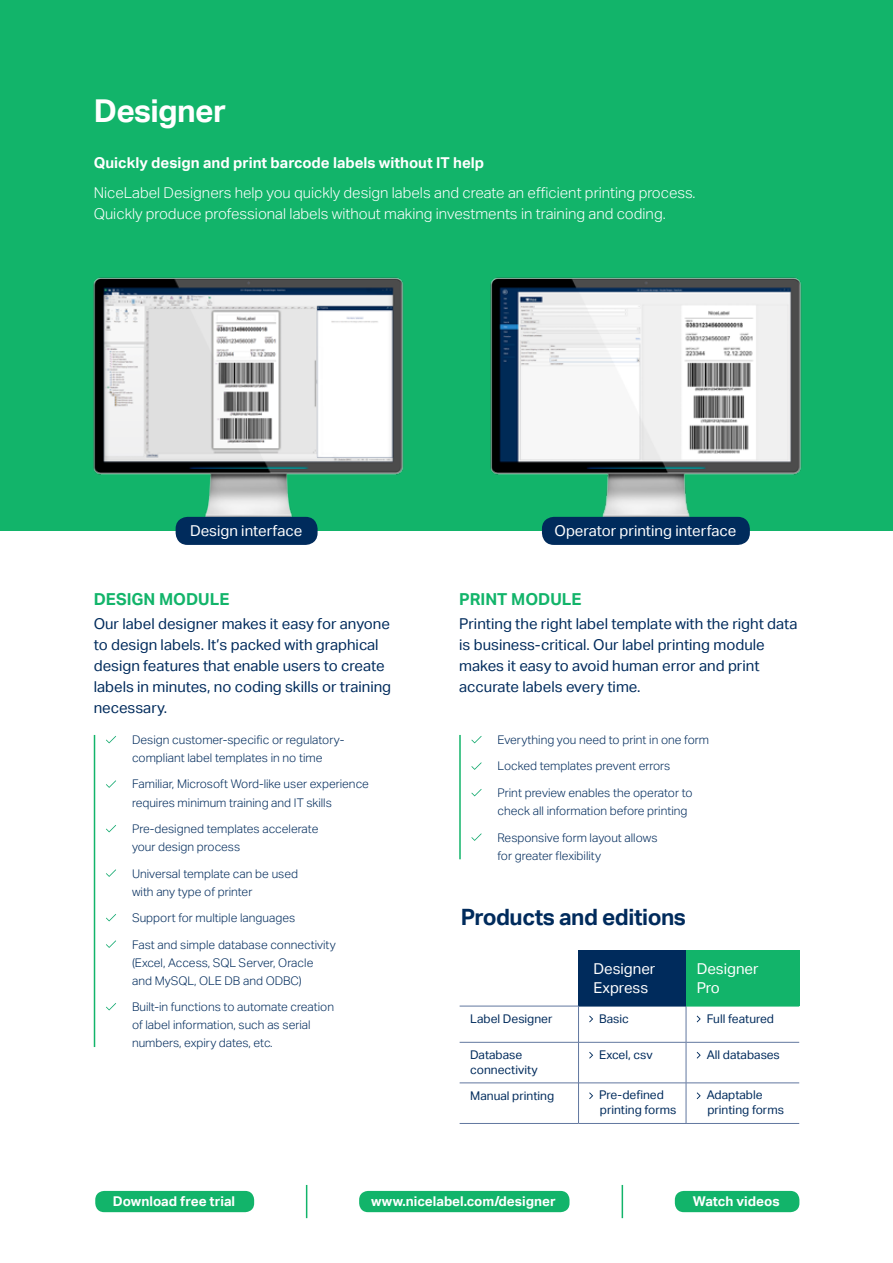
<style>
.page{position:relative;width:893px;height:1263px;background:#fff}
.page>*{position:absolute;margin:0;border:0;box-sizing:border-box;transform-origin:0 0}
.t1{font:700 31.5px "Aktiv Grotesk";color:#fff}
.t2{font:700 22.5px "Aktiv Grotesk";letter-spacing:-.02em;color:#002b5c}
.t3{font:700 16.5px "Aktiv Grotesk";color:#12b46a}
.t4{font:15px/21px "Aktiv Grotesk";color:#002b5c}
.t5{font:300 15px/21px "Aktiv Grotesk";color:#fff}
.t6{font:15px/19.5px "Aktiv Grotesk";color:#fff}
.t7{font:700 15px "Aktiv Grotesk";color:#fff}
.t8{font:700 13.5px "Aktiv Grotesk";color:#fff}
.t9{font:300 12px/18px "Aktiv Grotesk";color:#002b5c}
.t10{font:12px/15px "Aktiv Grotesk";color:#002b5c}
</style>
<div class="page">
<div style="left:0;top:0;width:893px;height:531px;background:#12b46a"></div>
<hr style="left:94px;top:735px;width:1px;height:312px;background:#12b46a">
<hr style="left:459px;top:735px;width:2px;height:124px;background:#12b46a">
<hr style="left:306px;top:1185px;width:1px;height:33px;background:#12b46a">
<hr style="left:622px;top:1185px;width:1px;height:33px;background:#12b46a">
<div style="left:95px;top:1191px;width:159px;height:21px;background:#12b46a;border-radius:9px"></div>
<div style="left:675px;top:1191px;width:124px;height:21px;background:#12b46a;border-radius:9px"></div>
<div style="left:359px;top:1191px;width:210px;height:21px;background:#12b46a;border-radius:9px"></div>
<div style="left:578px;top:950px;width:108px;height:56px;background:#002b5c"></div>
<div style="left:686px;top:950px;width:113px;height:56px;background:#12b46a"></div>
<hr style="left:460px;top:1006px;width:119px;height:1px;background:#62779f">
<hr style="left:460px;top:1042px;width:118px;height:1px;background:#62779f">
<hr style="left:579px;top:1042px;width:107px;height:1px;background:#62779f">
<hr style="left:686px;top:1042px;width:113px;height:1px;background:#62779f">
<hr style="left:460px;top:1082px;width:118px;height:1px;background:#62779f">
<hr style="left:579px;top:1082px;width:107px;height:1px;background:#62779f">
<hr style="left:686px;top:1082px;width:113px;height:1px;background:#62779f">
<hr style="left:460px;top:1123px;width:118px;height:1px;background:#62779f">
<hr style="left:578px;top:1123px;width:108px;height:1px;background:#62779f">
<hr style="left:686px;top:1123px;width:113px;height:1px;background:#62779f">
<hr style="left:578px;top:1006px;width:1px;height:36px;background:#62779f">
<hr style="left:578px;top:1042px;width:1px;height:41px;background:#62779f">
<hr style="left:578px;top:1083px;width:1px;height:40px;background:#62779f">
<hr style="left:686px;top:1006px;width:1px;height:36px;background:#62779f">
<hr style="left:686px;top:1042px;width:1px;height:41px;background:#62779f">
<hr style="left:686px;top:1083px;width:1px;height:40px;background:#62779f">
<hr style="left:579px;top:1006px;width:107px;height:1px;background:#002b5c">
<hr style="left:686px;top:1006px;width:113px;height:1px;background:#12b46a">
<svg style="left:589px;top:1015px;width:4px;height:7px"></svg>
<svg style="left:697px;top:1015px;width:4px;height:7px"></svg>
<svg style="left:589px;top:1052px;width:4px;height:6px"></svg>
<svg style="left:697px;top:1052px;width:4px;height:6px"></svg>
<svg style="left:589px;top:1092px;width:4px;height:7px"></svg>
<svg style="left:697px;top:1092px;width:4px;height:7px"></svg>
<img style="left:490px;top:277px;width:312px;height:261px">
<img style="left:93px;top:277px;width:311px;height:262px">
<div style="left:542px;top:517px;width:208px;height:28px;background:#002b5c;border-radius:12px"></div>
<div style="left:176px;top:517px;width:142px;height:28px;background:#002b5c;border-radius:12px"></div>
<h1 class="t1" style="left:94px;top:93px;width:134px">Designer</h1>
<p class="t7" style="left:94px;top:154px;width:392px">Quickly design and print barcode labels without IT help</p>
<p class="t5" style="left:94px;top:182px;width:603px">NiceLabel Designers help you quickly design labels and create an efficient printing process.<br>Quickly produce professional labels without making investments in training and coding.</p>
<p class="t6" style="left:190px;top:521px;width:114px">Design interface</p>
<p class="t6" style="left:554px;top:521px;width:183px">Operator printing interface</p>
<h3 class="t3" style="left:94px;top:590px;width:137px">Design module</h3>
<p class="t4" style="left:94px;top:613px;width:299px">Our label designer makes it easy for anyone to design labels. It’s packed with graphical design features that enable users to create labels in minutes, no coding skills or training necessary.</p>
<p class="t9" style="left:132px;top:731px;width:214px">Design customer-specific or regulatory&shy;compliant label templates in no time</p>
<p class="t9" style="left:132px;top:775px;width:238px">Familiar, Microsoft Word-like user experience requires minimum training and IT skills</p>
<p class="t9" style="left:132px;top:820px;width:188px">Pre-designed templates accelerate your design process</p>
<p class="t9" style="left:132px;top:864px;width:168px">Universal template can be used with any type of printer</p>
<p class="t9" style="left:132px;top:909px;width:165px">Support for multiple languages</p>
<p class="t9" style="left:132px;top:935px;width:205px">Fast and simple database connectivity (Excel, Access, SQL Server, Oracle and MySQL, OLE DB and ODBC)</p>
<p class="t9" style="left:132px;top:998px;width:204px">Built-in functions to automate creation of label information, such as serial numbers, expiry dates, etc.</p>
<h3 class="t3" style="left:459px;top:590px;width:124px">Print module</h3>
<p class="t4" style="left:459px;top:613px;width:340px">Printing the right label template with the right data is business-critical. Our label printing module makes it easy to avoid human error and print accurate labels every time.</p>
<p class="t9" style="left:497px;top:731px;width:213px">Everything you need to print in one form</p>
<p class="t9" style="left:497px;top:757px;width:174px">Locked templates prevent errors</p>
<p class="t9" style="left:497px;top:784px;width:197px">Print preview enables the operator to check all information before printing</p>
<p class="t9" style="left:497px;top:828px;width:162px">Responsive form layout allows for greater flexibility</p>
<h2 class="t2" style="left:461px;top:904px;width:227px">Products and editions</h2>
<p class="t6" style="left:593px;top:959px;width:63px">Designer<br>Express</p>
<p class="t6" style="left:697px;top:959px;width:63px">Designer<br>Pro</p>
<p class="t10" style="left:470px;top:1011px;width:84px">Label Designer</p>
<p class="t10" style="left:599px;top:1011px;width:31px">Basic</p>
<p class="t10" style="left:707px;top:1011px;width:69px">Full featured</p>
<p class="t10" style="left:470px;top:1048px;width:69px">Database connectivity</p>
<p class="t10" style="left:599px;top:1047px;width:55px">Excel, csv</p>
<p class="t10" style="left:707px;top:1048px;width:75px">All databases</p>
<p class="t10" style="left:470px;top:1088px;width:85px">Manual printing</p>
<p class="t10" style="left:599px;top:1087px;width:79px">Pre-defined printing forms</p>
<p class="t10" style="left:707px;top:1087px;width:79px">Adaptable printing forms</p>
<p class="t8" style="left:113px;top:1194px;width:124px">Download free trial</p>
<p class="t8" style="left:371px;top:1194px;width:186px">www.nicelabel.com/designer</p>
<p class="t8" style="left:693px;top:1194px;width:88px">Watch videos</p>
</div>
